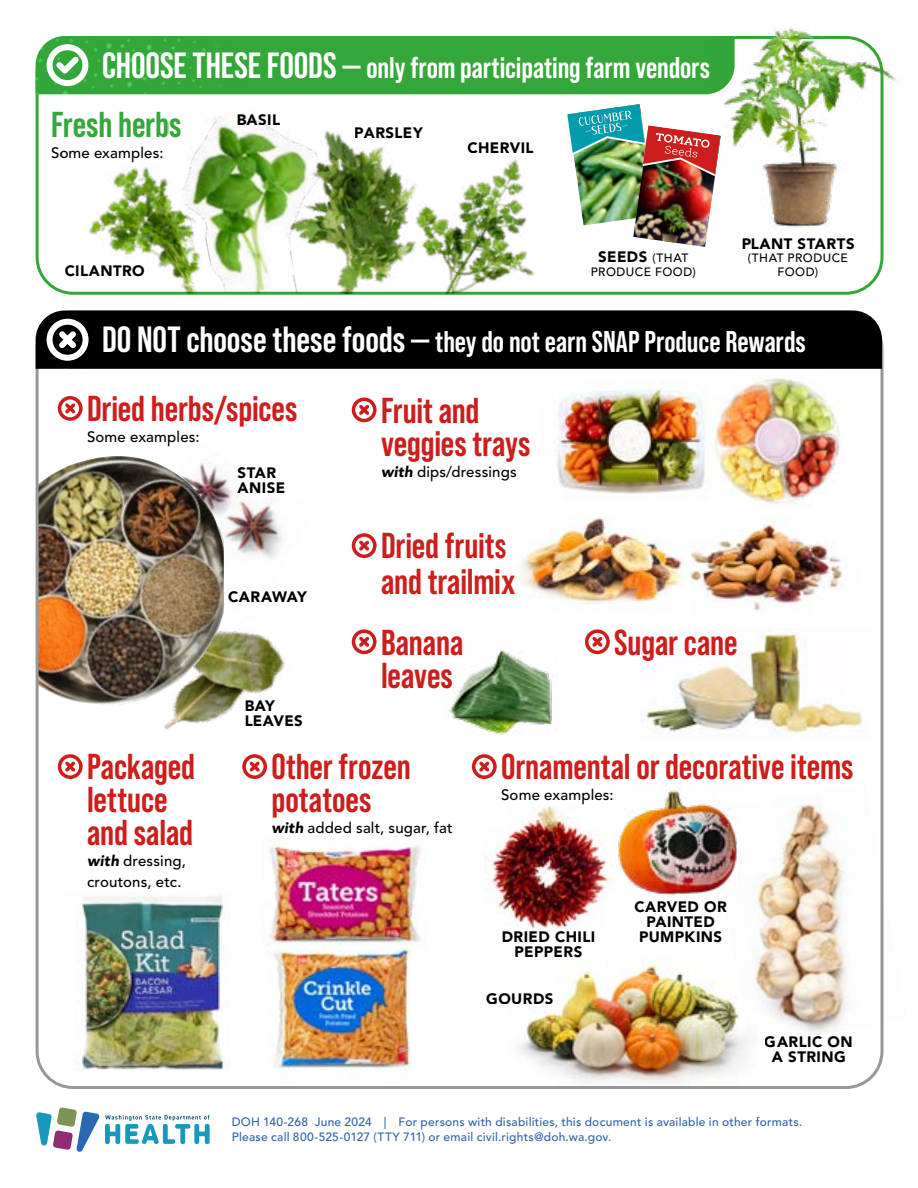
<style>
.page{position:relative;width:918px;height:1188px;background:#fff}
.page>*{position:absolute;margin:0;border:0;box-sizing:border-box;transform-origin:0 0}
.t1{font:700 36px/33px "Bebas Neue Pro";letter-spacing:-.005em;color:#cc1f1d}
.t2{font:700 36px "Bebas Neue Pro";color:#34a73a}
.t3{font:700 30px "Bebas Neue Pro";letter-spacing:-.005em;color:#fff}
.t4{font:900 15px/15px "Avenir LT Std";letter-spacing:.03em;color:#000;text-align:center}
.t5{font:500 15px/21px "Avenir LT Std";letter-spacing:.01em;color:#000}
.t6{font:900 15px "Avenir LT Std";letter-spacing:.005em;color:#000}
.t7{font:500 12px/15px "Avenir LT Std";letter-spacing:.02em;color:#3262aa}
.t8{font:500 12px/13.5px "Avenir LT Std";letter-spacing:.04em;color:#000;text-align:center}
.s1{font-size:36.45px}
.s2{font-weight:500;font-size:12px}
.s3{font-weight:900;font-style:italic}
</style>
<div class="page">
<img style="left:518px;top:960px;width:228px;height:122px">
<img style="left:708px;top:784px;width:176px;height:263px">
<img style="left:485px;top:807px;width:127px;height:122px">
<img style="left:618px;top:784px;width:123px;height:117px">
<img style="left:262px;top:838px;width:160px;height:104px">
<img style="left:641px;top:631px;width:223px;height:104px">
<img style="left:224px;top:475px;width:59px;height:83px">
<img style="left:164px;top:631px;width:121px;height:99px">
<img style="left:40px;top:456px;width:184px;height:250px">
<svg style="left:36px;top:1107px;width:174px;height:45px"></svg>
<div style="left:251px;top:310px;width:631px;height:59px;background:#000"></div>
<div style="left:36px;top:310px;width:215px;height:59px;background:#000"></div>
<svg style="left:47px;top:319px;width:42px;height:42px"></svg>
<img style="left:449px;top:650px;width:105px;height:85px">
<img style="left:557px;top:385px;width:150px;height:108px">
<img style="left:81px;top:895px;width:149px;height:175px">
<img style="left:709px;top:374px;width:131px;height:121px">
<svg style="left:585px;top:629px;width:25px;height:25px"></svg>
<svg style="left:352px;top:629px;width:25px;height:25px"></svg>
<svg style="left:352px;top:533px;width:25px;height:25px"></svg>
<svg style="left:58px;top:396px;width:25px;height:25px"></svg>
<svg style="left:352px;top:398px;width:25px;height:24px"></svg>
<svg style="left:58px;top:754px;width:25px;height:25px"></svg>
<svg style="left:242px;top:754px;width:25px;height:25px"></svg>
<svg style="left:472px;top:754px;width:25px;height:25px"></svg>
<img style="left:267px;top:939px;width:146px;height:140px">
<img style="left:522px;top:493px;width:160px;height:112px">
<img style="left:668px;top:495px;width:175px;height:118px">
<img style="left:581px;top:176px;width:52px;height:49px">
<img style="left:633px;top:176px;width:79px;height:13px">
<img style="left:567px;top:104px;width:145px;height:72px">
<img style="left:633px;top:187px;width:65px;height:52px">
<img style="left:692px;top:189px;width:20px;height:58px">
<img style="left:644px;top:187px;width:52px;height:58px">
<div style="left:36px;top:36px;width:676px;height:58px;background:#34a73a"></div>
<img style="left:446px;top:120px;width:135px;height:173px">
<img style="left:62px;top:167px;width:107px;height:126px">
<img style="left:169px;top:116px;width:97px;height:177px">
<img style="left:265px;top:124px;width:181px;height:169px">
<img style="left:712px;top:27px;width:186px;height:207px">
<p class="t3" style="left:102px;top:50px;width:609px"><span class="s1">CHOOSE THESE FOODS —</span> only from participating farm vendors</p>
<p class="t2" style="left:51px;top:104px;width:132px">Fresh herbs</p>
<p class="t5" style="left:51px;top:143px;width:114px">Some examples:</p>
<p class="t4" style="left:65px;top:263px;width:82px">CILANTRO</p>
<p class="t4" style="left:236px;top:112px;width:45px">BASIL</p>
<p class="t4" style="left:355px;top:125px;width:69px">PARSLEY</p>
<p class="t4" style="left:467px;top:140px;width:68px">CHERVIL</p>
<p class="t4" style="left:598px;top:249px;width:92px">SEEDS <span class="s2">(THAT</span></p>
<p class="t8" style="left:591px;top:265px;width:107px">PRODUCE FOOD)</p>
<p class="t4" style="left:741px;top:236px;width:115px">PLANT STARTS</p>
<p class="t8" style="left:748px;top:252px;width:102px">(THAT PRODUCE<br>FOOD)</p>
<p class="t3" style="left:102px;top:325px;width:705px"><span class="s1">DO NOT choose these foods —</span> they do not earn SNAP Produce Rewards</p>
<p class="t1" style="left:87px;top:392px;width:212px">Dried herbs/spices</p>
<p class="t5" style="left:87px;top:427px;width:114px">Some examples:</p>
<p class="t1" style="left:381px;top:393px;width:151px">Fruit and veggies trays</p>
<p class="t5" style="left:381px;top:461px;width:137px"><span class="s3">with</span> dips/dressings</p>
<p class="t4" style="left:238px;top:465px;width:49px;text-align:left">STAR<br>ANISE</p>
<p class="t1" style="left:87px;top:750px;width:109px">Packaged lettuce and salad</p>
<p class="t5" style="left:87px;top:851px;width:100px"><span class="s3">with</span> dressing, croutons, etc.</p>
<p class="t6" style="left:228px;top:588px;width:80px">CARAWAY</p>
<p class="t4" style="left:245px;top:698px;width:60px;text-align:left">BAY<br>LEAVES</p>
<p class="t1" style="left:381px;top:528px;width:135px;line-height:36px">Dried fruits and trailmix</p>
<p class="t1" style="left:381px;top:625px;width:84px">Banana</p>
<p class="t1" style="left:614px;top:625px;width:125px">Sugar cane</p>
<p class="t1" style="left:381px;top:658px;width:73px">leaves</p>
<p class="t1" style="left:272px;top:750px;width:141px">Other frozen potatoes</p>
<p class="t5" style="left:272px;top:818px;width:183px"><span class="s3">with</span> added salt, sugar, fat</p>
<p class="t1" style="left:501px;top:750px;width:354px">Ornamental or decorative items</p>
<p class="t5" style="left:501px;top:785px;width:114px">Some examples:</p>
<p class="t4" style="left:502px;top:929px;width:95px">DRIED CHILI<br>PEPPERS</p>
<p class="t4" style="left:486px;top:991px;width:69px">GOURDS</p>
<p class="t4" style="left:634px;top:899px;width:94px">CARVED OR<br>PAINTED<br>PUMPKINS</p>
<p class="t4" style="left:765px;top:1034px;width:89px">GARLIC ON<br>A STRING</p>
<p class="t7" style="left:232px;top:1115px;width:572px">DOH 140-268 June 2024 | For persons with disabilities, this document is available in other formats.<br>Please call 800-525-0127 (TTY 711) or email civil.rights@doh.wa.gov.</p>
</div>
